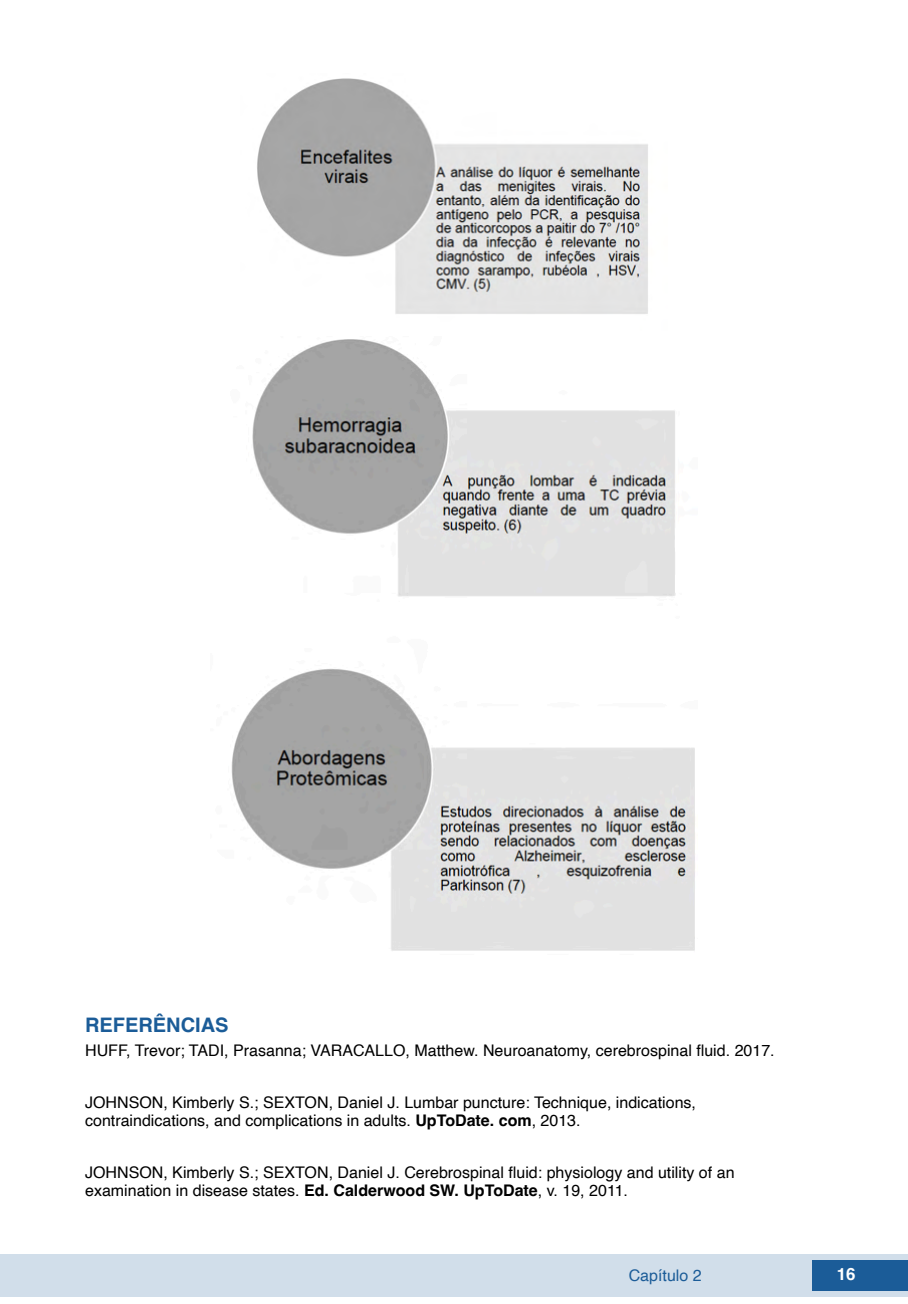
<style>
.page{position:relative;width:908px;height:1304px;background:#fff}
.page>*{position:absolute;margin:0;border:0;box-sizing:border-box;transform-origin:0 0}
.TITULOS{font:700 20px "Helvetica";color:#1b5c98}
.t1{font:700 16.8px "Helvetica";color:#fff}
.referencias_finais{font:16px/18px "Helvetica";color:#000}
.t2{font:16px "Helvetica";color:#1b5c98}
.s1{font-weight:700}
</style>
<div class="page">
<div style="left:0;top:1254px;width:906px;height:43px;background:#d1deea"></div>
<div style="left:812px;top:1261px;width:95px;height:30px;background:#1b5c98"></div>
<img style="left:257px;top:78px;width:391px;height:236px">
<img style="left:231px;top:339px;width:464px;height:612px">
<p class="TITULOS" style="left:85px;top:1013px;width:145px">REFERÊNCIAS</p>
<p class="referencias_finais" style="left:85px;top:1042px;width:690px">HUFF, Trevor; TADI, Prasanna; VARACALLO, Matthew. Neuroanatomy, cerebrospinal fluid. 2017.</p>
<p class="referencias_finais" style="left:85px;top:1094px;width:612px">JOHNSON, Kimberly S.; SEXTON, Daniel J. Lumbar puncture: Technique, indications, contraindications, and complications in adults. <span class="s1">UpToDate. com</span>, 2013.</p>
<p class="referencias_finais" style="left:85px;top:1164px;width:650px">JOHNSON, Kimberly S.; SEXTON, Daniel J. Cerebrospinal fluid: physiology and utility of an examination in disease states. <span class="s1">Ed. Calderwood SW. UpToDate</span>, v. 19, 2011.</p>
<p class="t2" style="left:628px;top:1263px;width:74px">Capítulo 2</p>
<p class="t1" style="left:836px;top:1264px;width:20px">16</p>
</div>
